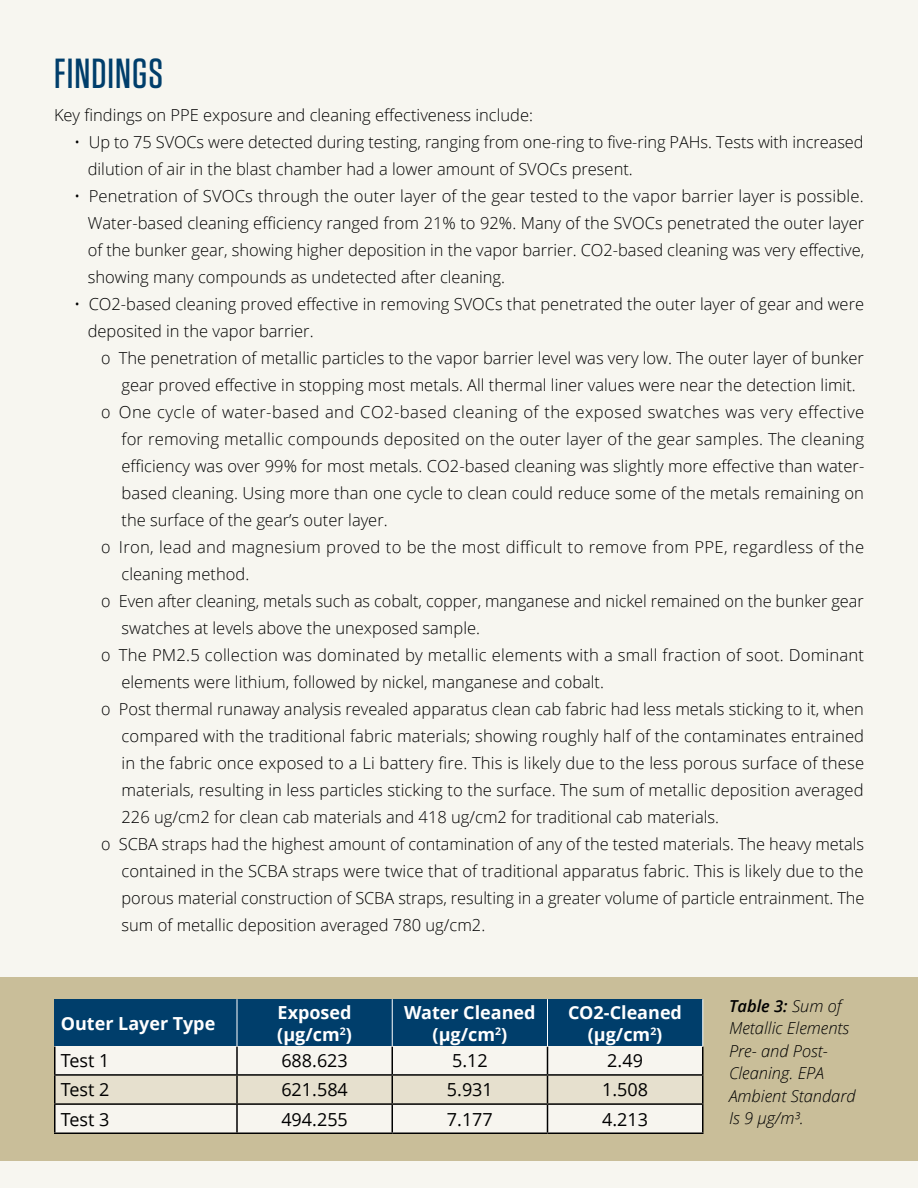
<style>
.page{position:relative;width:918px;height:1188px;background:#f7f6f0}
.page>*{position:absolute;margin:0;border:0;box-sizing:border-box;transform-origin:0 0}
.Section_Title_-_H2{font:500 42px "Tungsten";letter-spacing:.025em;color:#003e6b}
.t1{font:700 18px/21.6px "Open Sans";color:#fff;text-align:center}
.t2{font:18px "Open Sans";color:#000}
.Body_-_P{font:300 16.5px/27px "Open Sans";color:#000}
.Body_-_P-2{font:italic 300 16.5px/22.5px "Open Sans";color:#000}
.s1{font-weight:600}
</style>
<div class="page">
<div style="left:0;top:977px;width:918px;height:184px;background:#c9be99"></div>
<div style="left:55px;top:999px;width:182px;height:48px;background:#003e6b"></div>
<div style="left:237px;top:999px;width:155px;height:48px;background:#003e6b"></div>
<div style="left:392px;top:999px;width:156px;height:48px;background:#003e6b"></div>
<div style="left:548px;top:999px;width:155px;height:48px;background:#003e6b"></div>
<div style="left:55px;top:1047px;width:182px;height:28px;background:#f7f5ef"></div>
<div style="left:237px;top:1047px;width:155px;height:28px;background:#f7f5ef"></div>
<div style="left:392px;top:1047px;width:156px;height:28px;background:#f7f5ef"></div>
<div style="left:548px;top:1047px;width:155px;height:28px;background:#f7f5ef"></div>
<div style="left:55px;top:1104px;width:182px;height:29px;background:#f7f5ef"></div>
<div style="left:237px;top:1104px;width:155px;height:29px;background:#f7f5ef"></div>
<div style="left:392px;top:1104px;width:156px;height:29px;background:#f7f5ef"></div>
<div style="left:548px;top:1104px;width:155px;height:29px;background:#f7f5ef"></div>
<div style="left:55px;top:1075px;width:182px;height:29px;background:#e6e0ce"></div>
<div style="left:237px;top:1075px;width:155px;height:29px;background:#e6e0ce"></div>
<div style="left:392px;top:1075px;width:156px;height:29px;background:#e6e0ce"></div>
<div style="left:548px;top:1075px;width:155px;height:29px;background:#e6e0ce"></div>
<hr style="left:54px;top:1047px;width:2px;height:27px;background:#000">
<hr style="left:236px;top:1047px;width:2px;height:27px;background:#000">
<hr style="left:702px;top:1047px;width:2px;height:27px;background:#000">
<hr style="left:54px;top:1074px;width:183px;height:2px;background:#000">
<hr style="left:54px;top:1076px;width:2px;height:27px;background:#000">
<hr style="left:237px;top:1074px;width:155px;height:2px;background:#000">
<hr style="left:236px;top:1076px;width:2px;height:27px;background:#000">
<hr style="left:392px;top:1074px;width:156px;height:2px;background:#000">
<hr style="left:548px;top:1074px;width:156px;height:2px;background:#000">
<hr style="left:702px;top:1076px;width:2px;height:27px;background:#000">
<hr style="left:54px;top:1103px;width:183px;height:2px;background:#000">
<hr style="left:54px;top:1105px;width:2px;height:27px;background:#000">
<hr style="left:237px;top:1103px;width:155px;height:2px;background:#000">
<hr style="left:236px;top:1105px;width:2px;height:27px;background:#000">
<hr style="left:392px;top:1103px;width:156px;height:2px;background:#000">
<svg style="left:392px;top:1047px;width:1px;height:85px"></svg>
<hr style="left:548px;top:1103px;width:156px;height:2px;background:#000">
<svg style="left:547px;top:1047px;width:1px;height:85px"></svg>
<hr style="left:702px;top:1105px;width:2px;height:27px;background:#000">
<hr style="left:54px;top:1132px;width:183px;height:2px;background:#000">
<hr style="left:237px;top:1132px;width:155px;height:2px;background:#000">
<hr style="left:392px;top:1132px;width:156px;height:2px;background:#000">
<hr style="left:548px;top:1132px;width:156px;height:2px;background:#000">
<hr style="left:237px;top:999px;width:1px;height:48px;background:#fff">
<hr style="left:392px;top:999px;width:1px;height:48px;background:#fff">
<hr style="left:547px;top:999px;width:1px;height:48px;background:#fff">
<hr style="left:702px;top:999px;width:1px;height:48px;background:#fff">
<h2 class="Section_Title_-_H2" style="left:54px;top:51px;width:110px">FINDINGS</h2>
<p class="Body_-_P" style="left:54px;top:101px;width:481px">Key findings on PPE exposure and cleaning effectiveness include:</p>
<p class="Body_-_P" style="left:88px;top:128px;width:777px;text-indent:-14px">• Up to 75 SVOCs were detected during testing, ranging from one-ring to five-ring PAHs. Tests with increased dilution of air in the blast chamber had a lower amount of SVOCs present.</p>
<p class="Body_-_P" style="left:88px;top:182px;width:778px;text-align:justify;text-indent:-13px">• Penetration of SVOCs through the outer layer of the gear tested to the vapor barrier layer is possible.<br>Water-based cleaning efficiency ranged from 21% to 92%. Many of the SVOCs penetrated the outer layer of the bunker gear, showing higher deposition in the vapor barrier. CO2-based cleaning was very effective, showing many compounds as undetected after cleaning.</p>
<p class="Body_-_P" style="left:88px;top:290px;width:778px;text-indent:-13px">• CO2-based cleaning proved effective in removing SVOCs that penetrated the outer layer of gear and were deposited in the vapor barrier.</p>
<p class="Body_-_P" style="left:121px;top:344px;width:744px;text-indent:-20px">΃ The penetration of metallic particles to the vapor barrier level was very low. The outer layer of bunker gear proved effective in stopping most metals. All thermal liner values were near the detection limit.</p>
<p class="Body_-_P" style="left:122px;top:398px;width:744px;text-align:justify;text-indent:-20px">΃ One cycle of water-based and CO2-based cleaning of the exposed swatches was very effective for removing metallic compounds deposited on the outer layer of the gear samples. The cleaning efficiency was over 99% for most metals. CO2-based cleaning was slightly more effective than water&shy;based cleaning. Using more than one cycle to clean could reduce some of the metals remaining on the surface of the gear’s outer layer.</p>
<p class="Body_-_P" style="left:122px;top:533px;width:744px;text-indent:-20px">΃ Iron, lead and magnesium proved to be the most difficult to remove from PPE, regardless of the cleaning method.</p>
<p class="Body_-_P" style="left:122px;top:587px;width:744px;text-indent:-20px">΃ Even after cleaning, metals such as cobalt, copper, manganese and nickel remained on the bunker gear swatches at levels above the unexposed sample.</p>
<p class="Body_-_P" style="left:122px;top:641px;width:744px;text-indent:-20px">΃ The PM2.5 collection was dominated by metallic elements with a small fraction of soot. Dominant elements were lithium, followed by nickel, manganese and cobalt.</p>
<p class="Body_-_P" style="left:122px;top:695px;width:744px;text-align:justify;text-indent:-20px">΃ Post thermal runaway analysis revealed apparatus clean cab fabric had less metals sticking to it, when compared with the traditional fabric materials; showing roughly half of the contaminates entrained in the fabric once exposed to a Li battery fire. This is likely due to the less porous surface of these materials, resulting in less particles sticking to the surface. The sum of metallic deposition averaged 226 ug/cm2 for clean cab materials and 418 ug/cm2 for traditional cab materials.</p>
<p class="Body_-_P" style="left:122px;top:830px;width:744px;text-align:justify;text-indent:-20px">΃ SCBA straps had the highest amount of contamination of any of the tested materials. The heavy metals contained in the SCBA straps were twice that of traditional apparatus fabric. This is likely due to the porous material construction of SCBA straps, resulting in a greater volume of particle entrainment. The sum of metallic deposition averaged 780 ug/cm2.</p>
<p class="t1" style="left:61px;top:1012px;width:156px">Outer Layer Type</p>
<p class="t1" style="left:277px;top:1001px;width:76px;text-align:left">Exposed (µg/cm<sup>2</sup>)</p>
<p class="t1" style="left:404px;top:1001px;width:133px">Water Cleaned (µg/cm<sup>2</sup>)</p>
<p class="t1" style="left:568px;top:1001px;width:115px">CO2-Cleaned (µg/cm<sup>2</sup>)</p>
<p class="t2" style="left:61px;top:1048px;width:50px">Test 1</p>
<p class="t2" style="left:281px;top:1048px;width:68px">688.623</p>
<p class="t2" style="left:452px;top:1048px;width:37px">5.12</p>
<p class="t2" style="left:607px;top:1048px;width:37px">2.49</p>
<p class="t2" style="left:61px;top:1078px;width:50px">Test 2</p>
<p class="t2" style="left:281px;top:1078px;width:68px">621.584</p>
<p class="t2" style="left:447px;top:1078px;width:47px">5.931</p>
<p class="t2" style="left:602px;top:1078px;width:47px">1.508</p>
<p class="t2" style="left:61px;top:1107px;width:50px">Test 3</p>
<p class="t2" style="left:281px;top:1107px;width:68px">494.255</p>
<p class="t2" style="left:447px;top:1107px;width:47px">7.177</p>
<p class="t2" style="left:602px;top:1107px;width:47px">4.213</p>
<p class="Body_-_P-2" style="left:729px;top:994px;width:128px"><span class="s1">Table 3:</span> Sum of<br>Metallic Elements<br>Pre- and Post-<br>Cleaning. EPA<br>Ambient Standard<br>Is 9 μg/m³.</p>
</div>
